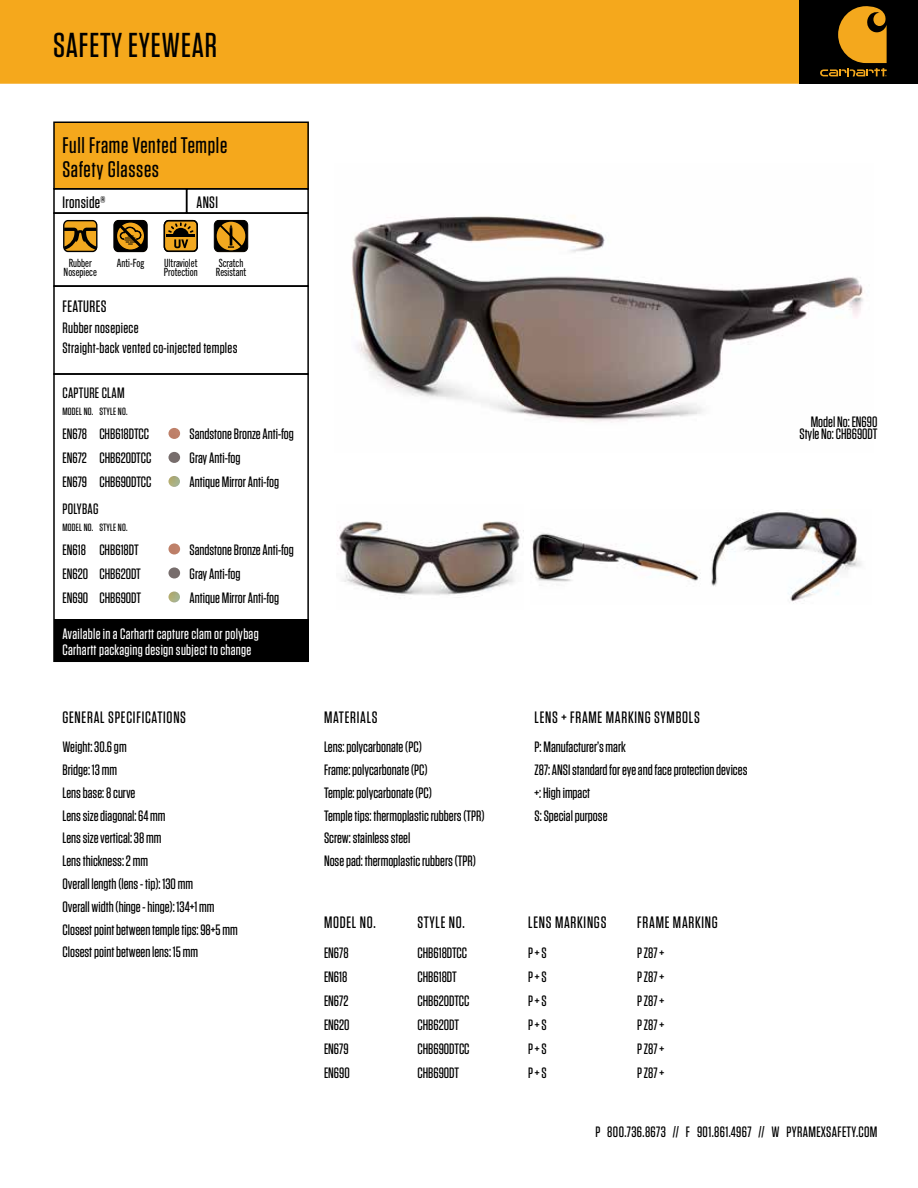
<style>
.page{position:relative;width:918px;height:1188px;background:#fff}
.page>*{position:absolute;margin:0;border:0;box-sizing:border-box;transform-origin:0 0}
.t1{font:500 34.5px "Tungsten";letter-spacing:.02em;color:#000}
.t2{font:500 22.5px/24px "Tungsten";letter-spacing:.03em;color:#000}
.t3{font:500 16.5px "Tungsten";letter-spacing:.045em;color:#000}
.t4{font:500 16.5px "Tungsten";letter-spacing:.02em;color:#000}
.t5{font:500 15px/22.8px "Tungsten";color:#000}
.t6{font:500 15px/16.5px "Tungsten";letter-spacing:.02em;color:#fff}
.t7{font:500 15px/19.5px "Tungsten";letter-spacing:.02em;color:#000}
.t8{font:500 15px "Tungsten";letter-spacing:.025em;color:#000}
.t9{font:11.4px/9.6px "Trade Gothic Next LT Pro Cm";color:#000}
.t10{font:500 10.5px "Tungsten";letter-spacing:.02em;color:#000}
</style>
<div class="page">
<img style="left:351px;top:215px;width:513px;height:208px">
<div style="left:0;top:0;width:799px;height:84px;background:#f5a81c"></div>
<div style="left:799px;top:0;width:119px;height:84px;background:#000"></div>
<div style="left:54px;top:122px;width:254px;height:67px;background:#f5a81c"></div>
<div style="left:53px;top:122px;width:256px;height:68px;border:2px solid #000"></div>
<div style="left:54px;top:620px;width:255px;height:42px;background:#000"></div>
<img style="left:532px;top:512px;width:329px;height:90px">
<img style="left:337px;top:521px;width:187px;height:75px">
<svg style="left:168px;top:428px;width:12px;height:11px"></svg>
<svg style="left:168px;top:452px;width:12px;height:11px"></svg>
<svg style="left:168px;top:476px;width:12px;height:11px"></svg>
<svg style="left:168px;top:543px;width:12px;height:12px"></svg>
<svg style="left:168px;top:567px;width:12px;height:12px"></svg>
<svg style="left:168px;top:592px;width:12px;height:10px"></svg>
<div style="left:53px;top:188px;width:134px;height:26px;border:2px solid #000"></div>
<div style="left:186px;top:188px;width:123px;height:26px;border:2px solid #000"></div>
<div style="left:53px;top:373px;width:256px;height:289px;border:2px solid #000"></div>
<div style="left:53px;top:212px;width:256px;height:75px;border:2px solid #000"></div>
<div style="left:53px;top:285px;width:256px;height:90px;border:2px solid #000"></div>
<svg style="left:164px;top:220px;width:34px;height:32px"></svg>
<svg style="left:214px;top:220px;width:34px;height:32px"></svg>
<svg style="left:113px;top:220px;width:35px;height:32px"></svg>
<svg style="left:63px;top:220px;width:34px;height:32px"></svg>
<svg style="left:820px;top:6px;width:67px;height:71px"></svg>
<h1 class="t1" style="left:53px;top:27px;width:165px">SAFETY EYEWEAR</h1>
<h2 class="t2" style="left:62px;top:133px;width:166px">Full Frame Vented Temple<br>Safety Glasses</h2>
<p class="t4" style="left:62px;top:193px;width:45px">Ironside®</p>
<p class="t3" style="left:197px;top:193px;width:23px">ANSI</p>
<p class="t9" style="left:69px;top:257px;width:24px">Rubber</p>
<p class="t9" style="left:117px;top:257px;width:29px">Anti-Fog</p>
<p class="t9" style="left:64px;top:267px;width:35px">Nosepiece</p>
<p class="t9" style="left:164px;top:257px;width:35px">Ultraviolet<br>Protection</p>
<p class="t9" style="left:216px;top:257px;width:32px">Scratch<br>Resistant</p>
<p class="t4" style="left:62px;top:297px;width:46px">FEATURES</p>
<p class="t7" style="left:62px;top:319px;width:177px">Rubber nosepiece<br>Straight-back vented co-injected temples</p>
<p class="t7" style="left:62px;top:383px;width:64px">CAPTURE CLAM</p>
<p class="t10" style="left:62px;top:406px;width:67px">MODEL NO. STYLE NO.</p>
<p class="t5" style="left:62px;top:423px;width:88px">EN678 CHB618DTCC</p>
<p class="t5" style="left:190px;top:423px;width:106px">Sandstone Bronze Anti-fog</p>
<p class="t5" style="left:62px;top:447px;width:90px">EN672 CHB620DTCC</p>
<p class="t5" style="left:190px;top:447px;width:53px">Gray Anti-fog</p>
<p class="t5" style="left:62px;top:471px;width:91px">EN679 CHB690DTCC</p>
<p class="t5" style="left:190px;top:471px;width:91px">Antique Mirror Anti-fog</p>
<p class="t10" style="left:62px;top:522px;width:67px">MODEL NO. STYLE NO.</p>
<p class="t5" style="left:62px;top:539px;width:78px">EN618 CHB618DT</p>
<p class="t5" style="left:190px;top:539px;width:106px">Sandstone Bronze Anti-fog</p>
<p class="t5" style="left:62px;top:563px;width:80px">EN620 CHB620DT</p>
<p class="t5" style="left:190px;top:563px;width:53px">Gray Anti-fog</p>
<p class="t5" style="left:62px;top:587px;width:80px">EN690 CHB690DT</p>
<p class="t5" style="left:190px;top:587px;width:91px">Antique Mirror Anti-fog</p>
<p class="t5" style="left:62px;top:497px;width:37px">POLYBAG</p>
<p class="t6" style="left:62px;top:625px;width:198px">Available in a Carhartt capture clam or polybag<br>Carhartt packaging design subject to change</p>
<p class="t3" style="left:62px;top:708px;width:125px">GENERAL SPECIFICATIONS</p>
<p class="t5" style="left:62px;top:736px;width:177px">Weight: 30.6 gm<br>Bridge: 13 mm<br>Lens base: 8 curve<br>Lens size diagonal: 64 mm<br>Lens size vertical: 38 mm<br>Lens thickness: 2 mm<br>Overall length (lens - tip): 130 mm<br>Overall width (hinge - hinge): 134+1 mm<br>Closest point between temple tips: 98+5 mm<br>Closest point between lens: 15 mm</p>
<p class="t5" style="left:799px;top:416px;width:80px;line-height:12px;text-align:right">Model No: EN690<br>Style No: CHB690DT</p>
<p class="t3" style="left:324px;top:708px;width:55px">MATERIALS</p>
<p class="t5" style="left:324px;top:736px;width:162px">Lens: polycarbonate (PC)<br>Frame: polycarbonate (PC)<br>Temple: polycarbonate (PC)<br>Temple tips: thermoplastic rubbers (TPR)<br>Screw: stainless steel<br>Nose pad: thermoplastic rubbers (TPR)</p>
<p class="t3" style="left:535px;top:708px;width:167px">LENS + FRAME MARKING SYMBOLS</p>
<p class="t5" style="left:535px;top:736px;width:214px">P: Manufacturer’s mark<br>Z87: ANSI standard for eye and face protection devices +: High impact<br>S: Special purpose</p>
<p class="t3" style="left:324px;top:914px;width:53px">MODEL NO.</p>
<p class="t3" style="left:417px;top:914px;width:49px">STYLE NO.</p>
<p class="t3" style="left:528px;top:914px;width:80px">LENS MARKINGS</p>
<p class="t3" style="left:637px;top:914px;width:82px">FRAME MARKING</p>
<p class="t5" style="left:324px;top:942px;width:26px">EN678</p>
<p class="t5" style="left:417px;top:942px;width:51px">CHB618DTCC</p>
<p class="t5" style="left:528px;top:942px;width:20px">P + S</p>
<p class="t5" style="left:637px;top:942px;width:28px">P Z87 +</p>
<p class="t5" style="left:324px;top:966px;width:25px">EN618</p>
<p class="t5" style="left:417px;top:966px;width:41px">CHB618DT</p>
<p class="t5" style="left:528px;top:966px;width:20px">P + S</p>
<p class="t5" style="left:637px;top:966px;width:28px">P Z87 +</p>
<p class="t5" style="left:324px;top:990px;width:26px">EN672</p>
<p class="t5" style="left:417px;top:990px;width:54px">CHB620DTCC</p>
<p class="t5" style="left:528px;top:990px;width:20px">P + S</p>
<p class="t5" style="left:637px;top:990px;width:28px">P Z87 +</p>
<p class="t5" style="left:324px;top:1014px;width:27px">EN620</p>
<p class="t5" style="left:417px;top:1014px;width:43px">CHB620DT</p>
<p class="t5" style="left:528px;top:1014px;width:20px">P + S</p>
<p class="t5" style="left:637px;top:1014px;width:28px">P Z87 +</p>
<p class="t5" style="left:324px;top:1038px;width:26px">EN679</p>
<p class="t5" style="left:417px;top:1038px;width:54px">CHB690DTCC</p>
<p class="t5" style="left:528px;top:1038px;width:20px">P + S</p>
<p class="t5" style="left:637px;top:1038px;width:28px">P Z87 +</p>
<p class="t5" style="left:324px;top:1062px;width:27px">EN690</p>
<p class="t5" style="left:417px;top:1062px;width:43px">CHB690DT</p>
<p class="t5" style="left:528px;top:1062px;width:20px">P + S</p>
<p class="t5" style="left:637px;top:1062px;width:28px">P Z87 +</p>
<p class="t8" style="left:595px;top:1124px;width:284px">P 800.736.8673 // F 901.861.4967 // W PYRAMEXSAFETY.COM</p>
</div>
